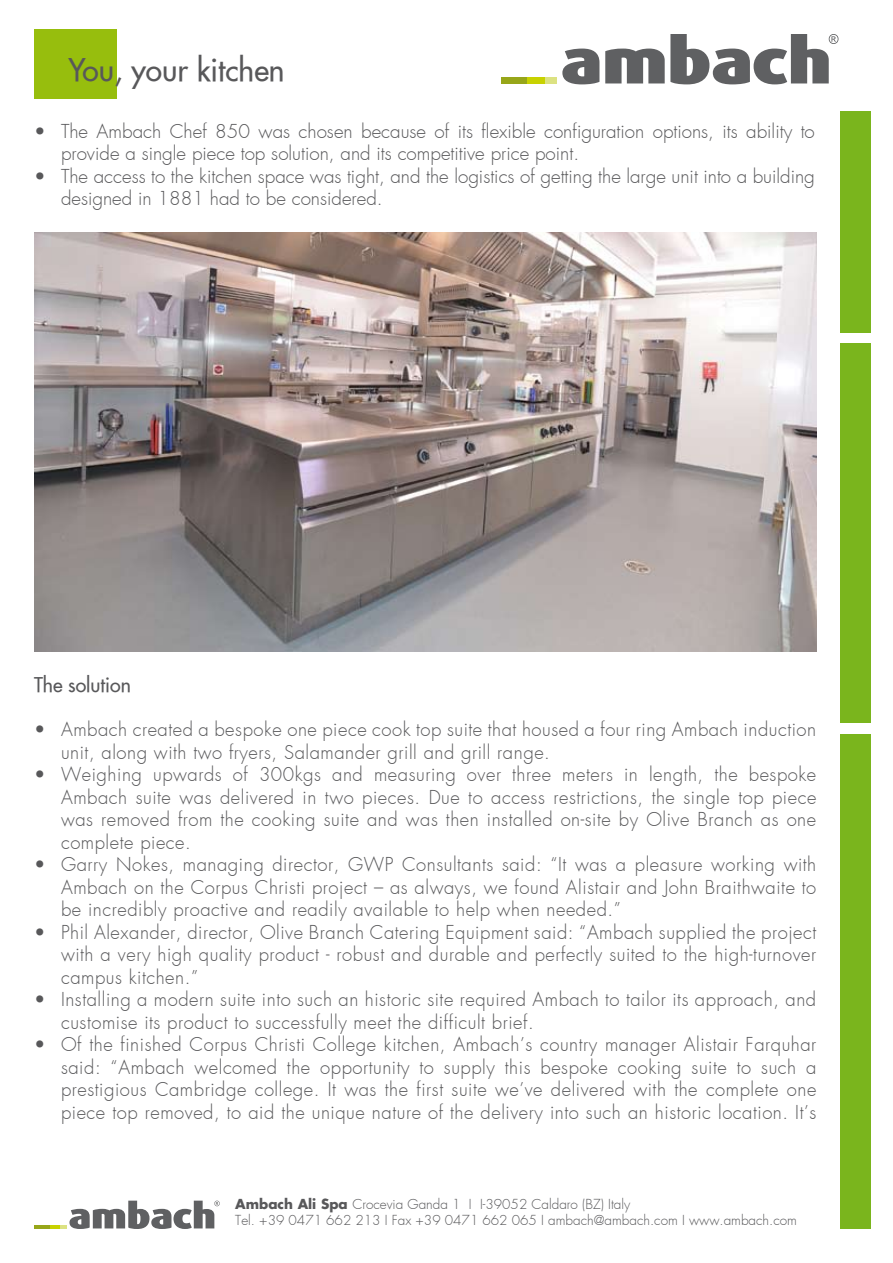
<style>
.page{position:relative;width:893px;height:1263px;background:#fff}
.page>*{position:absolute;margin:0;border:0;box-sizing:border-box;transform-origin:0 0}
.t1{font:30px "Futura Extended";color:#58585a}
.t2{font:19.5px "Futura Extended";color:#58585a}
.t3{font:300 18.75px/22.5px "Futura";letter-spacing:.03em;color:#58585a;text-align:justify}
.t4{font:300 18.75px/22.5px "Futura";color:#58585a}
.t5{font:300 13.5px/16.2px "Futura";color:#58585a}
.s1{font-family:"Futura Koyu";font-weight:400}
</style>
<div class="page">
<div style="left:840px;top:734px;width:31px;height:495px;background:#7ab51d"></div>
<div style="left:840px;top:343px;width:31px;height:380px;background:#7ab51d"></div>
<div style="left:840px;top:111px;width:31px;height:222px;background:#7ab51d"></div>
<hr style="left:34px;top:1225px;width:16px;height:3px;background:#97a619">
<svg style="left:50px;top:1200px;width:170px;height:29px"></svg>
<svg style="left:562px;top:49px;width:37px;height:35px"></svg>
<div style="left:501px;top:77px;width:26px;height:6px;background:#97a619"></div>
<div style="left:527px;top:77px;width:18px;height:6px;background:#c8d200"></div>
<div style="left:545px;top:77px;width:12px;height:6px;background:#dce282"></div>
<svg style="left:605px;top:34px;width:233px;height:50px"></svg>
<div style="left:34px;top:30px;width:82px;height:69px;background:#97be0d"></div>
<img style="left:34px;top:232px;width:782px;height:419px">
<h1 class="t1" style="left:68px;top:50px;width:218px">You, your kitchen</h1>
<p class="t4" style="left:61px;top:120px;width:755px;text-indent:-27px">• The Ambach Chef 850 was chosen because of its flexible configuration options, its ability to provide a single piece top solution, and its competitive price point.</p>
<p class="t4" style="left:61px;top:165px;width:755px;text-indent:-27px">• The access to the kitchen space was tight, and the logistics of getting the large unit into a building designed in 1881 had to be considered.</p>
<p class="t2" style="left:34px;top:672px;width:98px">The solution</p>
<p class="t3" style="left:61px;top:718px;width:757px;text-indent:-27px">• Ambach created a bespoke one piece cook top suite that housed a four ring Ambach induction unit, along with two fryers, Salamander grill and grill range.</p>
<p class="t3" style="left:61px;top:763px;width:757px;text-indent:-27px">• Weighing upwards of 300kgs and measuring over three meters in length, the bespoke Ambach suite was delivered in two pieces. Due to access restrictions, the single top piece was removed from the cooking suite and was then installed on-site by Olive Branch as one complete piece.</p>
<p class="t3" style="left:61px;top:853px;width:757px;text-indent:-27px">• Garry Nokes, managing director, GWP Consultants said: “It was a pleasure working with Ambach on the Corpus Christi project – as always, we found Alistair and John Braithwaite to be incredibly proactive and readily available to help when needed.”</p>
<p class="t3" style="left:61px;top:921px;width:757px;text-indent:-27px">• Phil Alexander, director, Olive Branch Catering Equipment said: “Ambach supplied the project with a very high quality product - robust and durable and perfectly suited to the high-turnover campus kitchen.”</p>
<p class="t3" style="left:61px;top:988px;width:757px;text-indent:-27px">• Installing a modern suite into such an historic site required Ambach to tailor its approach, and customise its product to successfully meet the difficult brief.</p>
<p class="t3" style="left:61px;top:1033px;width:757px;text-indent:-27px">• Of the finished Corpus Christi College kitchen, Ambach’s country manager Alistair Farquhar said: “Ambach welcomed the opportunity to supply this bespoke cooking suite to such a prestigious Cambridge college. It was the first suite we’ve delivered with the complete one piece top removed, to aid the unique nature of the delivery into such an historic location. It’s</p>
<p class="t5" style="left:235px;top:1196px;width:563px"><span class="s1">Ambach Ali Spa</span> Crocevia Ganda 1 I I-39052 Caldaro (BZ) Italy<br>Tel. +39 0471 662 213 I Fax +39 0471 662 065 I ambach@ambach.com I www.ambach.com</p>
</div>
